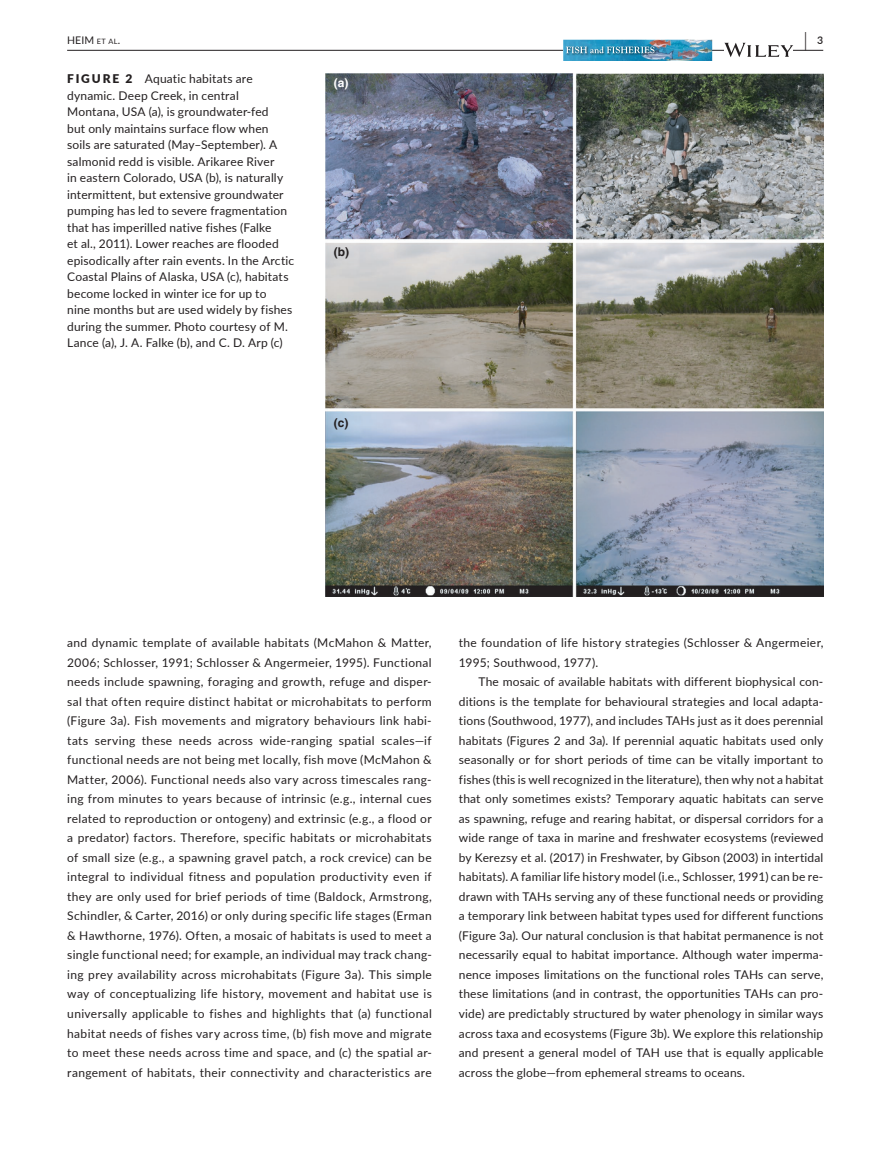
<style>
.page{position:relative;width:893px;height:1174px;background:#fff}
.page>*{position:absolute;margin:0;border:0;box-sizing:border-box;transform-origin:0 0}
.t1{font:600 19.5px "Lato";color:#231f20;scale:.48 1}
.t2{font:12px/19.5px "Lato";letter-spacing:.015em;color:#231f20;text-align:justify}
.t3{font:700 12px "Helvetica";color:#231f20}
.t4{font:700 12px "Helvetica";color:#fff}
.t5{font:10.5px "Lato";color:#231f20}
.t6{font:600 10.5px "Lato";color:#231f20}
.s1{font-size:7.35px}
.s2{font-weight:900}
</style>
<div class="page">
<hr style="left:67px;top:50px;width:756px;height:1px;background:#231f20">
<img style="left:563px;top:40px;width:149px;height:21px">
<img style="left:564px;top:45px;width:93px;height:11px">
<svg style="left:566px;top:46px;width:88px;height:7px"></svg>
<svg style="left:724px;top:43px;width:69px;height:14px"></svg>
<img style="left:326px;top:73px;width:497px;height:523px">
<h1 class="t1" style="left:804px;top:26px;width:7px">|</h1>
<p class="t5" style="left:67px;top:33px;width:55px">HEIM <span class="s1">et al</span>.</p>
<p class="t6" style="left:817px;top:33px;width:8px">3</p>
<p class="t2" style="left:67px;top:70px;width:229px;line-height:16.5px;text-align:left"><span class="s2">FIGURE 2</span> Aquatic habitats are dynamic. Deep Creek, in central<br>Montana, USA (a), is groundwater‐fed<br>but only maintains surface flow when soils are saturated (May–September). A salmonid redd is visible. Arikaree River<br>in eastern Colorado, USA (b), is naturally intermittent, but extensive groundwater pumping has led to severe fragmentation that has imperilled native fishes (Falke<br>et al., 2011). Lower reaches are flooded episodically after rain events. In the Arctic Coastal Plains of Alaska, USA (c), habitats become locked in winter ice for up to<br>nine months but are used widely by fishes during the summer. Photo courtesy of M.<br>Lance (a), J. A. Falke (b), and C. D. Arp (c)</p>
<p class="t4" style="left:334px;top:75px;width:16px">(a)</p>
<p class="t3" style="left:334px;top:244px;width:17px">(b)</p>
<p class="t3" style="left:334px;top:416px;width:16px">(c)</p>
<p class="t2" style="left:67px;top:632px;width:366px">and dynamic template of available habitats (McMahon &amp; Matter, 2006; Schlosser, 1991; Schlosser &amp; Angermeier, 1995). Functional needs include spawning, foraging and growth, refuge and disper‐ sal that often require distinct habitat or microhabitats to perform (Figure 3a). Fish movements and migratory behaviours link habi‐ tats serving these needs across wide‐ranging spatial scales—if functional needs are not being met locally, fish move (McMahon &amp; Matter, 2006). Functional needs also vary across timescales rang‐ ing from minutes to years because of intrinsic (e.g., internal cues related to reproduction or ontogeny) and extrinsic (e.g., a flood or a predator) factors. Therefore, specific habitats or microhabitats of small size (e.g., a spawning gravel patch, a rock crevice) can be integral to individual fitness and population productivity even if they are only used for brief periods of time (Baldock, Armstrong, Schindler, &amp; Carter, 2016) or only during specific life stages (Erman &amp; Hawthorne, 1976). Often, a mosaic of habitats is used to meet a single functional need; for example, an individual may track chang‐ ing prey availability across microhabitats (Figure 3a). This simple way of conceptualizing life history, movement and habitat use is universally applicable to fishes and highlights that (a) functional habitat needs of fishes vary across time, (b) fish move and migrate to meet these needs across time and space, and (c) the spatial ar‐ rangement of habitats, their connectivity and characteristics are</p>
<p class="t2" style="left:459px;top:632px;width:366px">the foundation of life history strategies (Schlosser &amp; Angermeier,<br>1995; Southwood, 1977).</p>
<p class="t2" style="left:459px;top:671px;width:366px;text-indent:20px">The mosaic of available habitats with different biophysical con‐ ditions is the template for behavioural strategies and local adapta‐ tions (Southwood, 1977), and includes TAHs just as it does perennial habitats (Figures 2 and 3a). If perennial aquatic habitats used only seasonally or for short periods of time can be vitally important to fishes (this is well recognized in the literature), then why not a habitat that only sometimes exists? Temporary aquatic habitats can serve as spawning, refuge and rearing habitat, or dispersal corridors for a wide range of taxa in marine and freshwater ecosystems (reviewed by Kerezsy et al. (2017) in Freshwater, by Gibson (2003) in intertidal habitats). A familiar life history model (i.e., Schlosser, 1991) can be re‐ drawn with TAHs serving any of these functional needs or providing a temporary link between habitat types used for different functions (Figure 3a). Our natural conclusion is that habitat permanence is not necessarily equal to habitat importance. Although water imperma‐ nence imposes limitations on the functional roles TAHs can serve, these limitations (and in contrast, the opportunities TAHs can pro‐ vide) are predictably structured by water phenology in similar ways across taxa and ecosystems (Figure 3b). We explore this relationship and present a general model of TAH use that is equally applicable across the globe—from ephemeral streams to oceans.</p>
</div>
